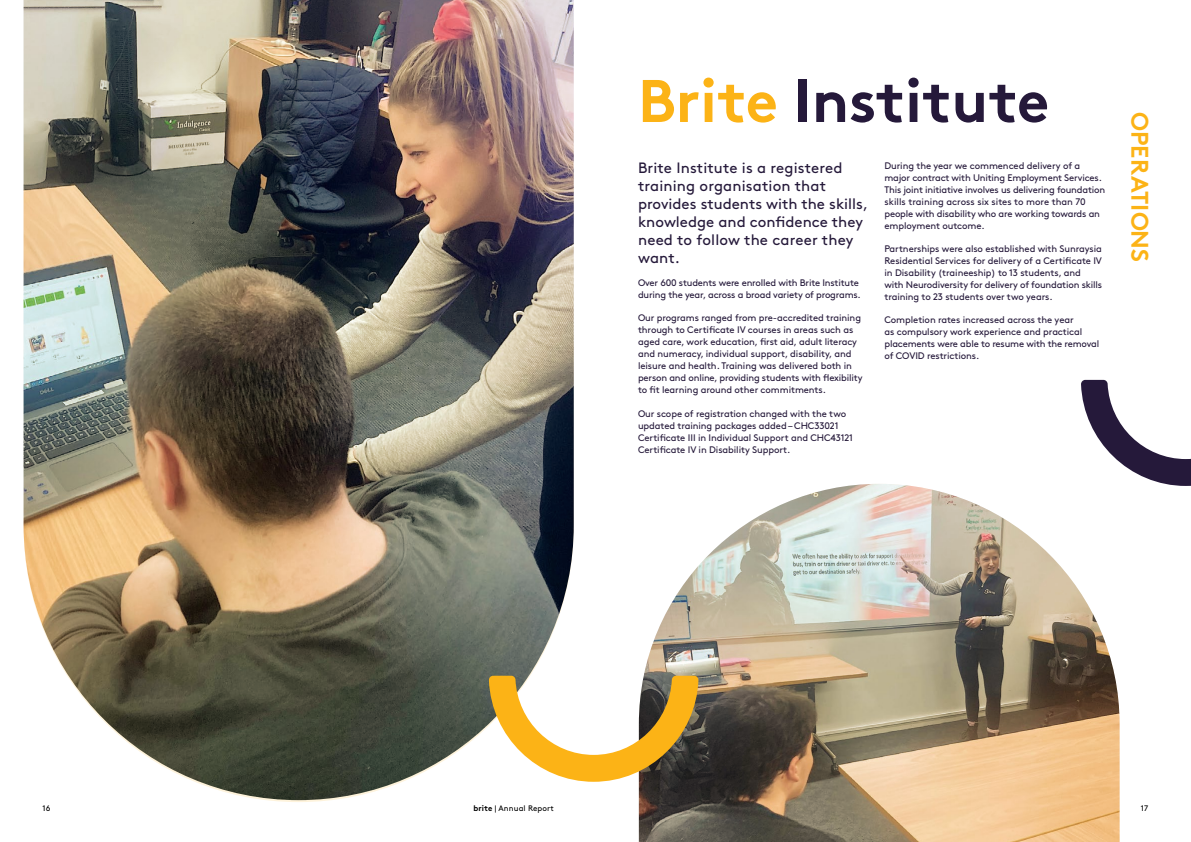
<style>
.page{position:relative;width:1191px;height:842px;background:#fff}
.page>*{position:absolute;margin:0;border:0;box-sizing:border-box;transform-origin:0 0}
.t1{font:700 60px "Brown";color:#25193a}
.t2{font:700 24px "Brown";color:#fcb316}
.t3{font:15px/18px "Brown";letter-spacing:.005em;color:#25193a}
.t4{font:9.5px/12px "Brown";letter-spacing:-.01em;color:#25193a}
.t5{font:8px "Brown";letter-spacing:.01em;color:#000}
.s1{color:#fcb316}
.s2{font-weight:700}
</style>
<div class="page">
<img style="left:24px;top:0;width:550px;height:802px">
<img style="left:639px;top:484px;width:480px;height:358px">
<svg style="left:489px;top:676px;width:209px;height:106px"></svg>
<svg style="left:1081px;top:380px;width:110px;height:106px"></svg>
<h1 class="t1" style="left:638px;top:52px;width:412px"><span class="s1">Brite</span> Institute</h1>
<h3 class="t3" style="left:638px;top:157px;width:231px">Brite Institute is a registered training organisation that provides students with the skills, knowledge and confidence they need to follow the career they want.</h3>
<p class="t4" style="left:638px;top:276px;width:224px">Over 600 students were enrolled with Brite Institute during the year, across a broad variety of programs.</p>
<p class="t4" style="left:638px;top:311px;width:226px">Our programs ranged from pre-accredited training through to Certificate IV courses in areas such as aged care, work education, first aid, adult literacy and numeracy, individual support, disability, and leisure and health. Training was delivered both in person and online, providing students with flexibility to fit learning around other commitments.</p>
<p class="t4" style="left:638px;top:407px;width:217px">Our scope of registration changed with the two updated training packages added – CHC33021<br>Certificate III in Individual Support and CHC43121<br>Certificate IV in Disability Support.</p>
<p class="t4" style="left:884px;top:158px;width:222px">During the year we commenced delivery of a major contract with Uniting Employment Services.<br>This joint initiative involves us delivering foundation skills training across six sites to more than 70 people with disability who are working towards an employment outcome.</p>
<p class="t4" style="left:884px;top:242px;width:219px">Partnerships were also established with Sunraysia Residential Services for delivery of a Certificate IV in Disability (traineeship) to 13 students, and with Neurodiversity for delivery of foundation skills training to 23 students over two years.</p>
<p class="t4" style="left:884px;top:313px;width:216px">Completion rates increased across the year<br>as compulsory work experience and practical placements were able to resume with the removal of COVID restrictions.</p>
<h2 class="t2" style="left:1159px;top:112px;width:152px;rotate:90deg">OPERATIONS</h2>
<p class="t5" style="left:43px;top:802px;width:9px">16</p>
<p class="t5" style="left:473px;top:802px;width:82px"><span class="s2">brite</span> | Annual Report</p>
<p class="t5" style="left:1140px;top:802px;width:9px">17</p>
</div>
